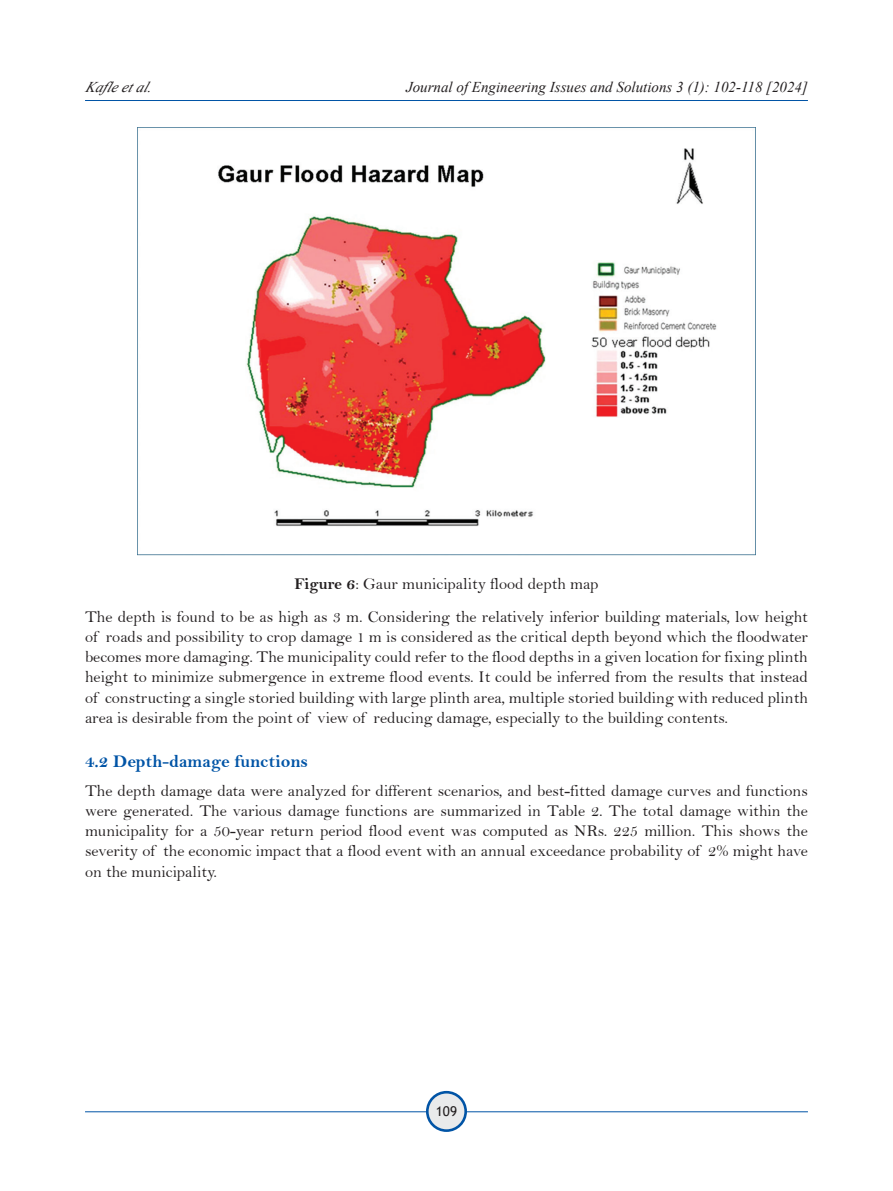
<style>
.page{position:relative;width:893px;height:1191px;background:#fff}
.page>*{position:absolute;margin:0;border:0;box-sizing:border-box;transform-origin:0 0}
.t1{font:18px "Bell MT Bold";color:#0154a6}
.t2{font:16.5px/20.2px "Bell";color:#231f20;text-align:justify}
.t3{font:italic 15px "Times New Roman";color:#231f20}
.t4{font:13.5px "Trebuchet MS";color:#231f20}
.s1{font-family:"Bell MT Bold"}
</style>
<div class="page">
<hr style="left:85px;top:1111px;width:723px;height:1px;background:#0154a6">
<div style="left:427px;top:1092px;width:39px;height:38px;background:#e9eaeb;border-radius:50%"></div>
<div style="left:426px;top:1091px;width:41px;height:41px;border:3px solid #0154a6;border-radius:50%"></div>
<hr style="left:85px;top:100px;width:723px;height:1px;background:#0154a6">
<img style="left:137px;top:128px;width:619px;height:427px">
<p class="t3" style="left:85px;top:76px;width:73px">Kafleetal.</p>
<p class="t3" style="left:406px;top:76px;width:403px">Journal of Engineering Issues and Solutions 3 (1): 102-118 [2024]</p>
<p class="t2" style="left:85px;top:567px;width:724px;line-height:33px;text-align:center"><span class="s1">Figure 6</span>: Gaur municipality flood depth map<br>The depth is found to be as high as 3 m. Considering the relatively inferior building materials, low height</p>
<p class="t2" style="left:85px;top:626px;width:724px">of roads and possibility to crop damage 1 m is considered as the critical depth beyond which the floodwater becomes more damaging. The municipality could refer to the flood depths in a given location for fixing plinth height to minimize submergence in extreme flood events. It could be inferred from the results that instead of constructing a single storied building with large plinth area, multiple storied building with reduced plinth area is desirable from the point of view of reducing damage, especially to the building contents.</p>
<p class="t1" style="left:85px;top:750px;width:224px">4.2 Depth-damage functions</p>
<p class="t2" style="left:85px;top:780px;width:724px">The depth damage data were analyzed for different scenarios, and best-fitted damage curves and functions were generated. The various damage functions are summarized in Table 2. The total damage within the municipality for a 50-year return period flood event was computed as NRs. 225 million. This shows the severity of the economic impact that a flood event with an annual exceedance probability of 2% might have on the municipality.</p>
<p class="t4" style="left:436px;top:1103px;width:23px">109</p>
</div>
